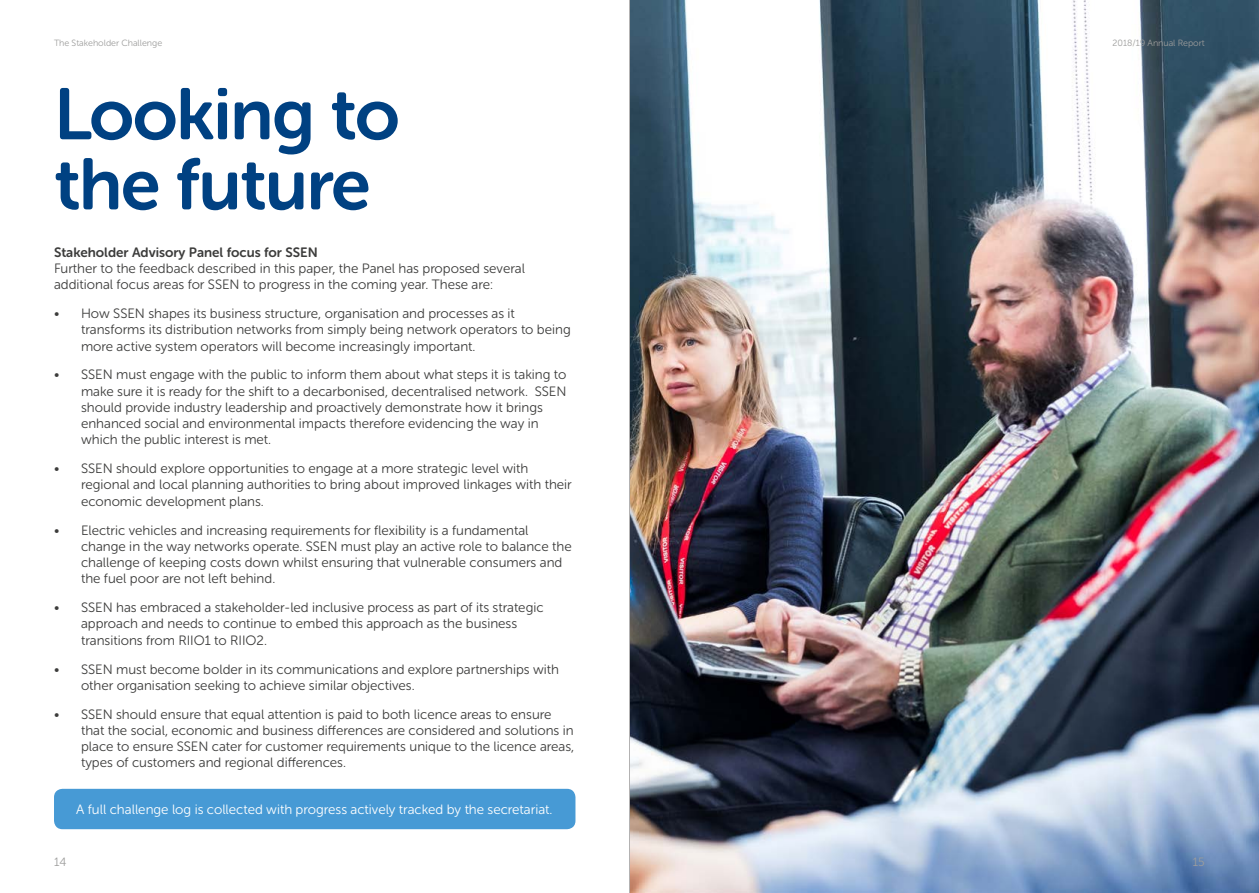
<style>
.page{position:relative;width:1259px;height:893px;background:#fff}
.page>*{position:absolute;margin:0;border:0;box-sizing:border-box;transform-origin:0 0}
.t1{font:72.3px/70.1px "Museo Sans Rounded 700";letter-spacing:-.02em;color:#004182}
.t2{font:13.5px/16.2px "Museo Sans Rounded 300";color:#3c3c3b}
.t3{font:13.5px "Museo Sans Rounded 300";color:#fff}
.t4{font:13.5px "Museo Sans Rounded 700";color:#3c3c3b}
.t5{font:12px "Museo Sans Rounded 300";color:#9d9d9c}
.t6{font:9px "Museo Sans Rounded 300";color:#9d9d9c}
</style>
<div class="page">
<img style="left:630px;top:0;width:629px;height:893px">
<div style="left:54px;top:789px;width:521px;height:40px;background:#479ad5;border-radius:9px"></div>
<hr style="left:629px;top:0;width:1px;height:893px;background:#b3b2b2">
<p class="t6" style="left:54px;top:38px;width:110px">The Stakeholder Challenge</p>
<h1 class="t1" style="left:54px;top:80px;width:347px">Looking to the future</h1>
<p class="t4" style="left:54px;top:245px;width:265px">Stakeholder Advisory Panel focus for SSEN</p>
<p class="t2" style="left:54px;top:260px;width:472px">Further to the feedback described in this paper, the Panel has proposed several additional focus areas for SSEN to progress in the coming year. These are:</p>
<p class="t2" style="left:81px;top:305px;width:491px;text-indent:-27px">• How SSEN shapes its business structure, organisation and processes as it transforms its distribution networks from simply being network operators to being more active system operators will become increasingly important.</p>
<p class="t2" style="left:81px;top:367px;width:487px;text-indent:-27px">• SSEN must engage with the public to inform them about what steps it is taking to make sure it is ready for the shift to a decarbonised, decentralised network. SSEN should provide industry leadership and proactively demonstrate how it brings enhanced social and environmental impacts therefore evidencing the way in which the public interest is met.</p>
<p class="t2" style="left:81px;top:461px;width:492px;text-indent:-27px">• SSEN should explore opportunities to engage at a more strategic level with regional and local planning authorities to bring about improved linkages with their economic development plans.</p>
<p class="t2" style="left:81px;top:522px;width:492px;text-indent:-27px">• Electric vehicles and increasing requirements for flexibility is a fundamental change in the way networks operate. SSEN must play an active role to balance the challenge of keeping costs down whilst ensuring that vulnerable consumers and the fuel poor are not left behind.</p>
<p class="t2" style="left:81px;top:600px;width:464px;text-indent:-27px">• SSEN has embraced a stakeholder-led inclusive process as part of its strategic approach and needs to continue to embed this approach as the business transitions from RIIO1 to RIIO2.</p>
<p class="t2" style="left:81px;top:661px;width:479px;text-indent:-27px">• SSEN must become bolder in its communications and explore partnerships with other organisation seeking to achieve similar objectives.</p>
<p class="t2" style="left:81px;top:706px;width:495px;text-indent:-27px">• SSEN should ensure that equal attention is paid to both licence areas to ensure that the social, economic and business differences are considered and solutions in place to ensure SSEN cater for customer requirements unique to the licence areas, types of customers and regional differences.</p>
<p class="t3" style="left:76px;top:802px;width:478px">A full challenge log is collected with progress actively tracked by the secretariat.</p>
<p class="t5" style="left:54px;top:855px;width:14px">14</p>
<p class="t6" style="left:1112px;top:38px;width:94px">2018/19 Annual Report</p>
<p class="t5" style="left:1192px;top:855px;width:13px">15</p>
</div>
